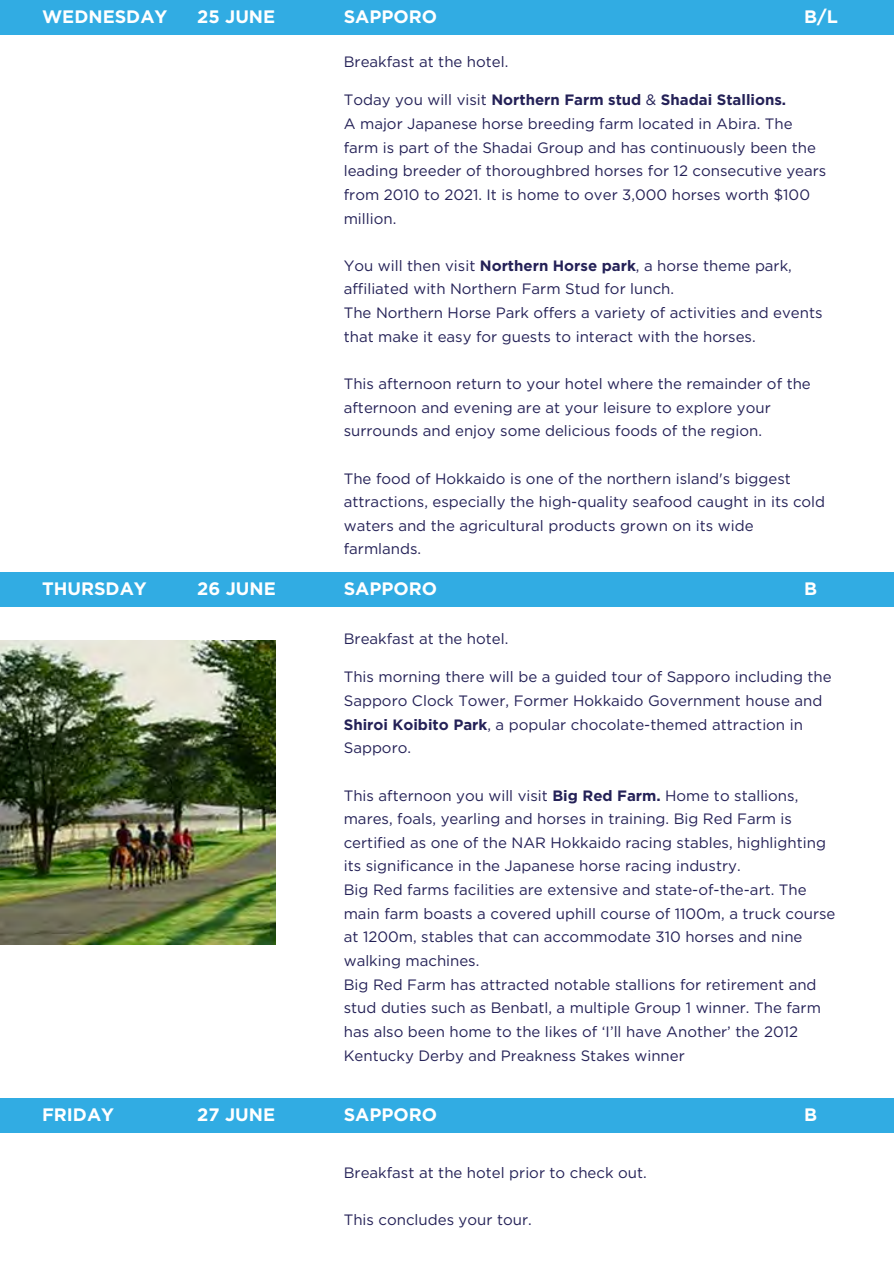
<style>
.page{position:relative;width:894px;height:1264px;background:#fff}
.page>*{position:absolute;margin:0;border:0;box-sizing:border-box;transform-origin:0 0}
.t1{font:700 18px "Gotham";color:#fff}
.t2{font:15px/23.7px "Gotham";color:#242157}
.t3{font:700 15px "Gotham";color:#242157}
.s1{font-weight:400}
.s2{font-weight:700}
</style>
<div class="page">
<div style="left:0;top:0;width:893px;height:34px;background:#31ace3"></div>
<div style="left:0;top:572px;width:893px;height:34px;background:#31ace3"></div>
<img style="left:0;top:640px;width:276px;height:304px">
<div style="left:0;top:1098px;width:893px;height:34px;background:#31ace3"></div>
<p class="t1" style="left:42px;top:6px;width:127px">WEDNESDAY</p>
<p class="t1" style="left:197px;top:6px;width:79px">25 JUNE</p>
<p class="t1" style="left:343px;top:6px;width:95px">SAPPORO</p>
<p class="t1" style="left:804px;top:6px;width:35px">B/L</p>
<h1 class="t2" style="left:343px;top:50px;width:166px">Breakfast at the hotel.</h1>
<h1 class="t3" style="left:343px;top:91px;width:444px"><span class="s1">Today you will visit</span> Northern Farm stud <span class="s1">&amp;</span> Shadai Stallions.</h1>
<h1 class="t2" style="left:343px;top:112px;width:484px">A major Japanese horse breeding farm located in Abira. The farm is part of the Shadai Group and has continuously been the leading breeder of thoroughbred horses for 12 consecutive years from 2010 to 2021. It is home to over 3,000 horses worth $100 million.</h1>
<h1 class="t2" style="left:343px;top:253px;width:449px">You will then visit <span class="s2">Northern Horse park</span>, a horse theme park, affiliated with Northern Farm Stud for lunch.</h1>
<h1 class="t2" style="left:343px;top:301px;width:480px">The Northern Horse Park offers a variety of activities and events that make it easy for guests to interact with the horses.</h1>
<p class="t2" style="left:343px;top:372px;width:468px">This afternoon return to your hotel where the remainder of the afternoon and evening are at your leisure to explore your surrounds and enjoy some delicious foods of the region.</p>
<p class="t2" style="left:343px;top:466px;width:483px">The food of Hokkaido is one of the northern island's biggest attractions, especially the high-quality seafood caught in its cold waters and the agricultural products grown on its wide farmlands.</p>
<h1 class="t1" style="left:42px;top:577px;width:106px">THURSDAY</h1>
<h1 class="t1" style="left:197px;top:577px;width:80px">26 JUNE</h1>
<p class="t1" style="left:343px;top:577px;width:95px">SAPPORO</p>
<p class="t1" style="left:804px;top:577px;width:14px">B</p>
<p class="t2" style="left:343px;top:627px;width:166px">Breakfast at the hotel.</p>
<p class="t2" style="left:343px;top:665px;width:489px">This morning there will be a guided tour of Sapporo including the Sapporo Clock Tower, Former Hokkaido Government house and <span class="s2">Shiroi Koibito Park</span>, a popular chocolate-themed attraction in Sapporo.</p>
<p class="t2" style="left:343px;top:783px;width:483px">This afternoon you will visit <span class="s2">Big Red Farm.</span> Home to stallions, mares, foals, yearling and horses in training. Big Red Farm is certified as one of the NAR Hokkaido racing stables, highlighting its significance in the Japanese horse racing industry.</p>
<p class="t2" style="left:343px;top:877px;width:493px">Big Red farms facilities are extensive and state-of-the-art. The main farm boasts a covered uphill course of 1100m, a truck course at 1200m, stables that can accommodate 310 horses and nine walking machines.</p>
<p class="t2" style="left:343px;top:972px;width:478px">Big Red Farm has attracted notable stallions for retirement and stud duties such as Benbatl, a multiple Group 1 winner. The farm has also been home to the likes of ‘I’ll have Another’ the 2012<br>Kentucky Derby and Preakness Stakes winner</p>
<h1 class="t1" style="left:42px;top:1103px;width:74px">FRIDAY</h1>
<h1 class="t1" style="left:197px;top:1103px;width:79px">27 JUNE</h1>
<h1 class="t1" style="left:343px;top:1103px;width:95px">SAPPORO</h1>
<p class="t1" style="left:804px;top:1103px;width:14px">B</p>
<p class="t2" style="left:343px;top:1160px;width:304px">Breakfast at the hotel prior to check out.</p>
<p class="t2" style="left:343px;top:1207px;width:189px">This concludes your tour.</p>
</div>
